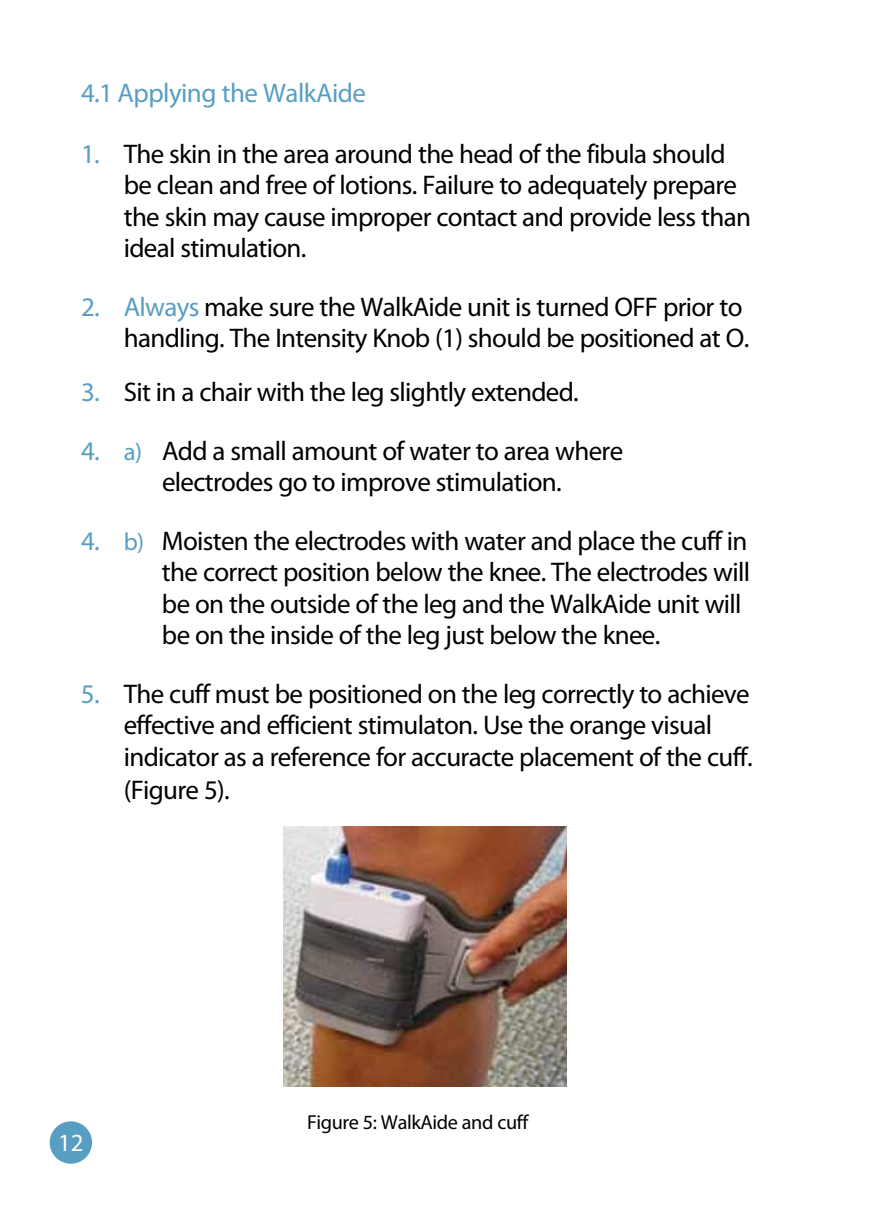
<style>
.page{position:relative;width:891px;height:1215px;background:#fff}
.page>*{position:absolute;margin:0;border:0;box-sizing:border-box;transform-origin:0 0}
.t1{font:27px/31.5px "Myriad Pro";letter-spacing:-.025em;color:#000}
.t2{font:27px "Myriad Pro";letter-spacing:-.02em;color:#589ec3}
.t3{font:24.75px "Myriad Pro";color:#fff}
.t4{font:20.25px "Myriad Pro";letter-spacing:-.02em;color:#000}
.s1{color:#589ec3}
.s2{font-size:24.75px;color:#589ec3}
</style>
<div class="page">
<div style="left:50px;top:1121px;width:42px;height:43px;background:#589ec3;border-radius:50%"></div>
<hr style="left:890px;top:0;width:1px;height:1215px;background:#589ec3">
<svg style="left:890px;top:0;width:1px;height:1174px"></svg>
<img style="left:284px;top:827px;width:283px;height:260px">
<p class="t2" style="left:81px;top:76px;width:286px">4.1 Applying the WalkAide</p>
<p class="t1" style="left:124px;top:137px;width:629px;text-indent:-43px"><span class="s1">1.</span> The skin in the area around the head of the fibula should be clean and free of lotions. Failure to adequately prepare the skin may cause improper contact and provide less than ideal stimulation.</p>
<p class="t1" style="left:81px;top:290px;width:670px;text-align:right"><span class="s1">2. Always</span> make sure the WalkAide unit is turned OFF prior to handling. The Intensity Knob (1) should be positioned at O.</p>
<p class="t1" style="left:81px;top:376px;width:499px"><span class="s1">3.</span> Sit in a chair with the leg slightly extended.</p>
<p class="t1" style="left:162px;top:434px;width:463px;text-indent:-81px"><span class="s1">4.</span> <span class="s2">a)</span> Add a small amount of water to area where electrodes go to improve stimulation.</p>
<p class="t1" style="left:162px;top:524px;width:590px;text-indent:-81px"><span class="s1">4.</span> <span class="s2">b)</span> Moisten the electrodes with water and place the cuff in the correct position below the knee. The electrodes will be on the outside of the leg and the WalkAide unit will be on the inside of the leg just below the knee.</p>
<p class="t1" style="left:124px;top:677px;width:630px;line-height:32.2px;text-indent:-43px"><span class="s1">5.</span> The cuff must be positioned on the leg correctly to achieve effective and efficient stimulaton. Use the orange visual indicator as a reference for accuracte placement of the cuff. (Figure 5).</p>
<p class="t3" style="left:58px;top:1128px;width:27px">12</p>
<p class="t4" style="left:307px;top:1109px;width:223px">Figure 5: WalkAide and cuff</p>
</div>
